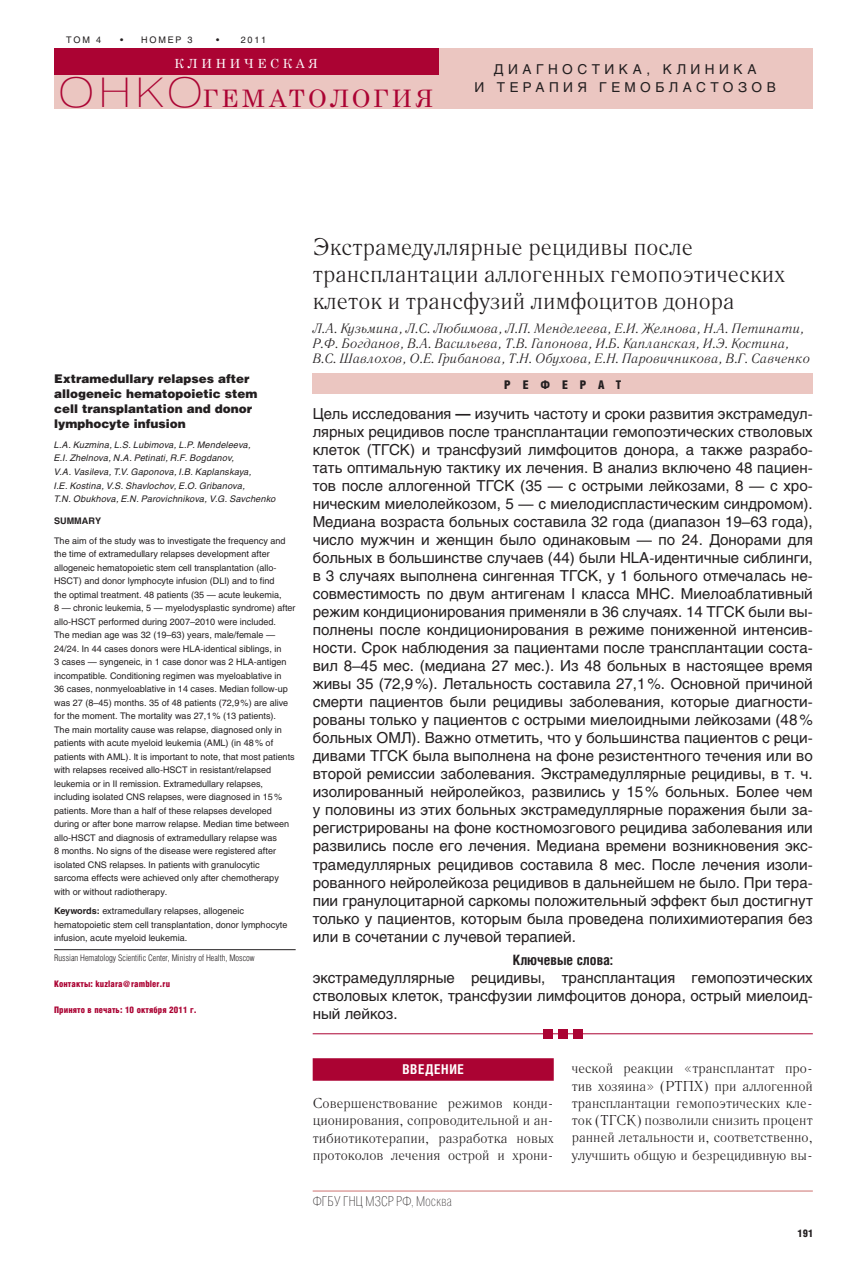
<style>
.page{position:relative;width:855px;height:1262px;background:#fff}
.page>*{position:absolute;margin:0;border:0;box-sizing:border-box;transform-origin:0 0}
.t1{font:24.15px "Century Schoolbook";letter-spacing:.14em;color:#ab0333}
.t2{font:24px/27px "Literaturnaya C";color:#231f20}
.t3{font:15px/18px "Helios";color:#231f20;text-align:justify}
.t4{font:14.25px/17.2px "Literaturnaya C";color:#231f20;text-align:justify}
.t5{font:700 14.25px "Helios Cond";color:#231f20}
.t6{font:italic 13.5px/15px "Literaturnaya C";color:#231f20}
.t7{font:13.5px/18px "Helios";letter-spacing:.33em;color:#231f20;text-align:center}
.t8{font:100 13.5px "Helios Cond";letter-spacing:.02em;color:#231f20}
.t9{font:700 13.5px "Helios Cond";letter-spacing:.05em;color:#fff}
.t10{font:12.6px "Century Schoolbook";letter-spacing:.285em;color:#fff}
.t11{font:900 12px/15px "Helios";color:#231f20}
.t12{font:900 12px "Helios Cond";letter-spacing:1em;color:#231f20}
.t13{font:900 10.5px "Helios Cond";color:#231f20}
.t14{font:9px/13.5px "Helios";color:#231f20}
.t15{font:italic 9px/13.5px "Helios";letter-spacing:.02em;color:#231f20}
.t16{font:300 9px "Helios Cond";color:#231f20}
.t17{font:900 9px "Helios Cond";letter-spacing:.01em;color:#ab0333}
.t18{font:700 9px "Helios";color:#231f20}
.s1{font-family:"Helios Ext";font-weight:100;font-size:40.5px}
.s2{font-weight:700}
</style>
<div class="page">
<div style="left:437px;top:48px;width:375px;height:60px;background:#ebc6c1"></div>
<div style="left:54px;top:48px;width:384px;height:60px;background:#ebc6c1"></div>
<div style="left:54px;top:48px;width:384px;height:27px;background:#ab0333"></div>
<hr style="left:54px;top:949px;width:241px;height:1px;background:#231f20">
<div style="left:313px;top:374px;width:499px;height:20px;background:#ebc6c1"></div>
<div style="left:313px;top:1058px;width:240px;height:22px;background:#ab0333"></div>
<hr style="left:313px;top:1190px;width:499px;height:1px;background:#d1817f">
<hr style="left:313px;top:1033px;width:499px;height:1px;background:#ab0333">
<div style="left:543px;top:1029px;width:9px;height:9px;background:#ab0333"></div>
<div style="left:558px;top:1029px;width:9px;height:9px;background:#ab0333"></div>
<div style="left:573px;top:1029px;width:9px;height:9px;background:#ab0333"></div>
<p class="t14" style="left:66px;top:34px;width:36px">ТОМ 4</p>
<p class="t14" style="left:120px;top:34px;width:74px">• НОМЕР 3</p>
<p class="t14" style="left:216px;top:34px;width:52px">• 2011</p>
<p class="t10" style="left:174px;top:56px;width:145px">КЛИНИЧЕСКАЯ</p>
<h1 class="t1" style="left:59px;top:83px;width:376px"><span class="s1">ОНКО</span>ГЕМАТОЛОГИЯ</h1>
<p class="t7" style="left:474px;top:62px;width:303px">ДИАГНОСТИКА, КЛИНИКА<br>И ТЕРАПИЯ ГЕМОБЛАСТОЗОВ</p>
<p class="t11" style="left:54px;top:372px;width:205px">Extramedullary relapses after allogeneic hematopoietic stem cell transplantation and donor lymphocyte infusion</p>
<p class="t15" style="left:54px;top:439px;width:223px">L.A. Kuzmina, L.S. Lubimova, L.P. Mendeleeva,<br>E.I. Zhelnova, N.A. Petinati, R.F. Bogdanov,<br>V.A. Vasileva, T.V. Gaponova, I.B. Kaplanskaya,<br>I.E. Kostinа, V.S. Shavlochov, E.O. Gribanova,<br>T.N. Obukhova, E.N. Parovichnikova, V.G. Savchenko</p>
<p class="t18" style="left:54px;top:517px;width:48px">SUMMARY</p>
<p class="t14" style="left:54px;top:534px;width:243px">The aim of the study was to investigate the frequency and the time of extramedullary relapses development after allogeneic hematopoietic stem cell transplantation (allo-HSCT) and donor lymphocyte infusion (DLI) and to find<br>the optimal treatment. 48 patients (35 — acute leukemia,<br>8 — chronic leukemia, 5 — myelodysplastic syndrome) after allo-HSCT performed during 2007–2010 were included.<br>The median age was 32 (19–63) years, male / female — 24/24. In 44 cases donors were HLA-identical siblings, in<br>3 cases — syngeneic, in 1 case donor was 2 HLA-antigen incompatible. Conditioning regimen was myeloablative in<br>36 cases, nonmyeloablative in 14 cases. Median follow-up was 27 (8–45) months. 35 of 48 patients (72,9 %) are alive for the moment. The mortality was 27,1 % (13 patients).<br>The main mortality cause was relapse, diagnosed only in patients with acute myeloid leukemia (AML) (in 48 % of patients with AML). It is important to note, that most patients with relapses received allo-HSCT in resistant / relapsed leukemia or in II remission. Extramedullary relapses, including isolated CNS relapses, were diagnosed in 15 % patients. More than a half of these relapses developed during or after bone marrow relapse. Median time between allo-HSCT and diagnosis of extramedullary relapse was<br>8 months. No signs of the disease were registered after isolated CNS relapses. In patients with granulocytic sarcoma effects were achieved only after chemotherapy with or without radiotherapy.</p>
<p class="t14" style="left:54px;top:905px;width:235px"><span class="s2">Keywords:</span> extramedullary relapses, allogeneic hematopoietic stem cell transplantation, donor lymphocyte infusion, acute myeloid leukemia.</p>
<p class="t16" style="left:54px;top:954px;width:202px">Russian Hematology Scientific Center, Ministry of Health, Moscow</p>
<p class="t17" style="left:54px;top:980px;width:117px">Контакты: kuzlara@rambler.ru</p>
<p class="t17" style="left:54px;top:1006px;width:144px">Принято в печать: 10 октября 2011 г.</p>
<h2 class="t2" style="left:313px;top:236px;width:473px">Экстрамедуллярные рецидивы после трансплантации аллогенных гемопоэтических клеток и трансфузий лимфоцитов донора</h2>
<p class="t6" style="left:313px;top:322px;width:499px">Л.А. Кузьмина, Л.С. Любимова, Л.П. Менделеева, Е.И. Желнова, Н.А. Петинати,<br>Р.Ф. Богданов, В.А. Васильева, Т.В. Гапонова, И.Б. Капланская, И.Э. Костина,<br>В.С. Шавлохов, О.Е. Грибанова, Т.Н. Обухова, Е.Н. Паровичникова, В.Г. Савченко</p>
<p class="t12" style="left:504px;top:380px;width:119px">РЕФЕРАТ</p>
<p class="t3" style="left:313px;top:406px;width:501px">Цель исследования <span class="s2">—</span> изучить частоту и сроки развития экстрамедул&shy;лярных рецидивов после трансплантации гемопоэтических стволовых клеток (ТГСК) и трансфузий лимфоцитов донора, а также разрабо&shy;тать оптимальную тактику их лечения. В анализ включено 48 пациен&shy;тов после аллогенной ТГСК (35 — с острыми лейкозами, 8 — с хро&shy;ническим миелолейкозом, 5 — с миелодиспластическим синдромом).<br>Медиана возраста больных составила 32 года (диапазон 19–63 года), число мужчин и женщин было одинаковым — по 24. Донорами для больных в большинстве случаев (44) были HLA-идентичные сиблинги, в 3 случаях выполнена сингенная ТГСК, у 1 больного отмечалась не&shy;совместимость по двум антигенам I класса MHC. Миелоаблативный режим кондиционирования применяли в 36 случаях. 14 ТГСК были вы&shy;полнены после кондиционирования в режиме пониженной интенсив&shy;ности. Срок наблюдения за пациентами после трансплантации соста&shy;вил 8–45 мес. (медиана 27 мес.). Из 48 больных в настоящее время живы 35 (72,9 %). Летальность составила 27,1 %. Основной причиной смерти пациентов были рецидивы заболевания, которые диагности&shy;рованы только у пациентов с острыми миелоидными лейкозами (48 % больных ОМЛ). Важно отметить, что у большинства пациентов с реци&shy;дивами ТГСК была выполнена на фоне резистентного течения или во второй ремиссии заболевания. Экстрамедуллярные рецидивы, в т. ч. изолированный нейролейкоз, развились у 15 % больных. Более чем у половины из этих больных экстрамедуллярные поражения были за&shy;регистрированы на фоне костномозгового рецидива заболевания или развились после его лечения. Медиана времени возникновения экс&shy;трамедуллярных рецидивов составила 8 мес. После лечения изоли&shy;рованного нейролейкоза рецидивов в дальнейшем не было. При тера&shy;пии гранулоцитарной саркомы положительный эффект был достигнут только у пациентов, которым была проведена полихимиотерапия без или в сочетании с лучевой терапией.</p>
<p class="t5" style="left:512px;top:954px;width:102px">Ключевые слова:</p>
<p class="t3" style="left:313px;top:969px;width:501px">экстрамедуллярные рецидивы, трансплантация гемопоэтических стволовых клеток, трансфузии лимфоцитов донора, острый миелоид&shy;ный лейкоз.</p>
<p class="t9" style="left:402px;top:1063px;width:63px">ВВЕДЕНИЕ</p>
<p class="t4" style="left:313px;top:1096px;width:242px">Совершенствование режимов конди&shy;ционирования, сопроводительной и ан&shy;тибиотикотерапии, разработка новых протоколов лечения острой и хрони-</p>
<p class="t8" style="left:313px;top:1196px;width:141px">ФГБУ ГНЦ МЗСР РФ, Москва</p>
<p class="t4" style="left:571px;top:1061px;width:242px">ческой реакции «трансплантат про&shy;тив хозяина» (РТПХ) при аллогенной трансплантации гемопоэтических кле&shy;ток (ТГСК) позволили снизить процент ранней летальности и, соответственно, улучшить общую и безрецидивную вы-</p>
<p class="t13" style="left:797px;top:1229px;width:17px">191</p>
</div>
